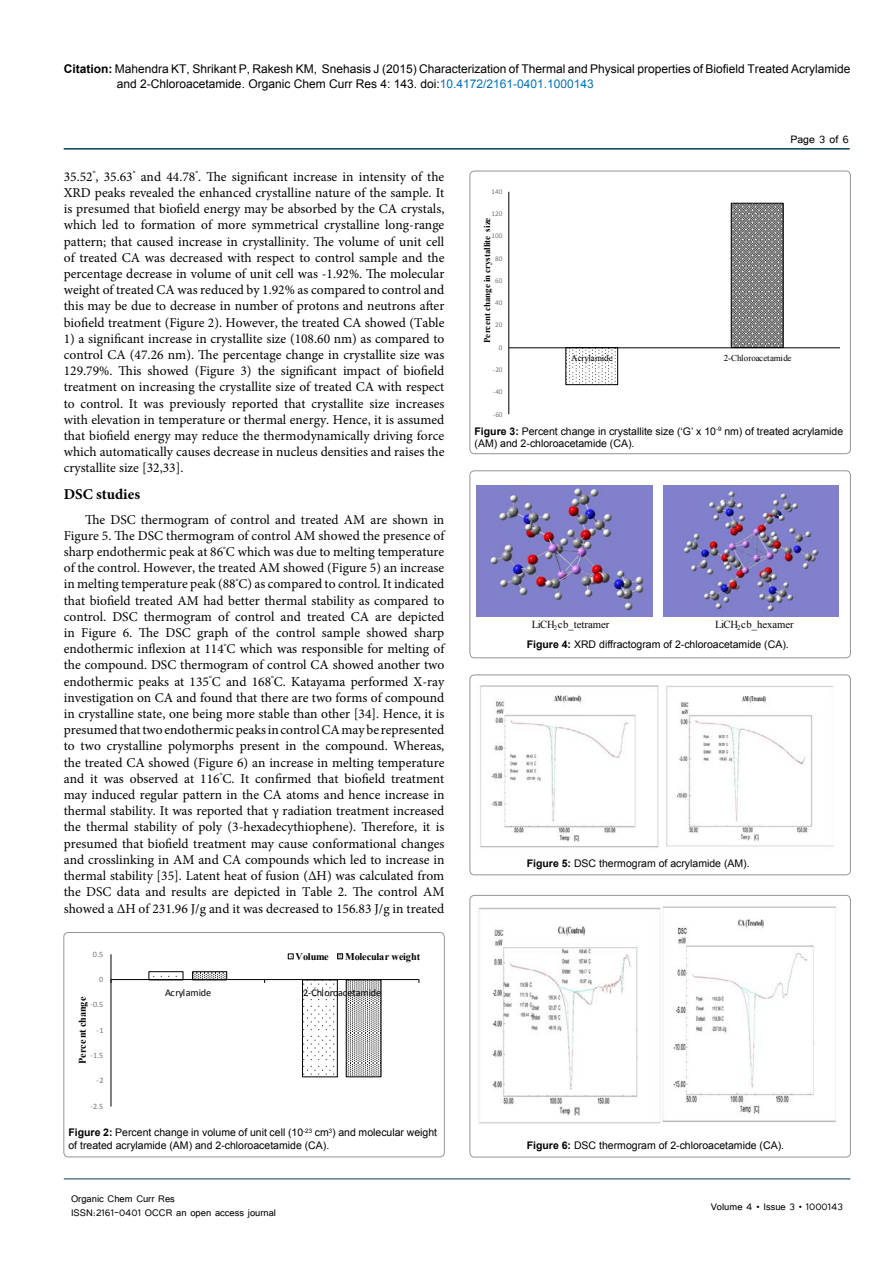
<style>
.page{position:relative;width:893px;height:1263px;background:#fff}
.page>*{position:absolute;margin:0;border:0;box-sizing:border-box;transform-origin:0 0}
.p2{font:700 15px "Minion Pro";color:#000}
.t1{font:13.5px/16.2px "Minion Pro";color:#000;text-align:justify}
.t2{font:13.5px "Tunga";color:#000}
.t3{font:12px/15px "Arial";color:#000}
.t4{font:12px/14.4px "Tunga";color:#000}
.t5{font:10.65px "Times New Roman";letter-spacing:-.015em;color:#020202}
.t6{font:10.5px/12.6px "Arial";color:#000}
.t7{font:700 10.2px "Times New Roman";letter-spacing:-.01em;color:#000}
.t8{font:10.2px "Calibri";letter-spacing:-.01em;color:#000}
.t9{font:700 9px "Times New Roman";letter-spacing:-.01em;color:#000}
.t10{font:9px "Times New Roman";letter-spacing:-.01em;color:#000}
.t11{font:8.25px "Calibri";color:#77787b}
.t12{font:7.2px "Calibri";letter-spacing:-.005em;color:#77787b}
.s1{font-weight:700}
.s2{color:#0072bc}
</style>
<div class="page">
<hr style="left:64px;top:148px;width:786px;height:2px;background:#004159">
<hr style="left:64px;top:1179px;width:786px;height:1px;background:#004159">
<hr style="left:111px;top:954px;width:1px;height:152px;background:#000">
<hr style="left:111px;top:979px;width:308px;height:1px;background:#000">
<svg style="left:148px;top:971px;width:234px;height:106px"></svg>
<svg style="left:288px;top:953px;width:6px;height:6px"></svg>
<svg style="left:337px;top:953px;width:6px;height:6px"></svg>
<div style="left:64px;top:932px;width:380px;height:225px;border:1px solid #939598;border-radius:4px"></div>
<svg style="left:569px;top:349px;width:47px;height:34px"></svg>
<div style="left:565px;top:347px;width:53px;height:38px;border:1px solid #000"></div>
<svg style="left:733px;top:205px;width:48px;height:141px;background:#878787"></svg>
<div style="left:731px;top:203px;width:52px;height:145px;border:1px solid #000"></div>
<hr style="left:508px;top:192px;width:1px;height:222px;background:#000">
<hr style="left:509px;top:347px;width:331px;height:1px;background:#000">
<div style="left:470px;top:171px;width:380px;height:283px;border:1px solid #939598;border-radius:4px"></div>
<img style="left:477px;top:485px;width:175px;height:131px">
<img style="left:664px;top:485px;width:175px;height:131px">
<div style="left:470px;top:471px;width:380px;height:187px;border:1px solid #939598;border-radius:4px"></div>
<img style="left:480px;top:685px;width:354px;height:163px">
<div style="left:470px;top:675px;width:380px;height:200px;border:1px solid #939598;border-radius:4px"></div>
<img style="left:478px;top:906px;width:359px;height:218px">
<div style="left:470px;top:895px;width:380px;height:262px;border:1px solid #939598;border-radius:4px"></div>
<p class="t3" style="left:117px;top:61px;width:735px;text-indent:-53px"><span class="s1">Citation:</span> Mahendra KT, Shrikant P, Rakesh KM, Snehasis J (2015) Characterization of Thermal and Physical properties of Biofield Treated Acrylamide and 2-Chloroacetamide. Organic Chem Curr Res 4: 143. doi:<span class="s2">10.4172/2161-0401.1000143</span></p>
<p class="t1" style="left:64px;top:168px;width:382px">35.52<sup>°</sup>, 35.63<sup>°</sup> and 44.78<sup>°</sup>. The significant increase in intensity of the XRD peaks revealed the enhanced crystalline nature of the sample. It is presumed that biofield energy may be absorbed by the CA crystals, which led to formation of more symmetrical crystalline long-range pattern; that caused increase in crystallinity. The volume of unit cell of treated CA was decreased with respect to control sample and the percentage decrease in volume of unit cell was -1.92%. The molecular weight of treated CA was reduced by 1.92% as compared to control and this may be due to decrease in number of protons and neutrons after biofield treatment (Figure 2). However, the treated CA showed (Table</p>
<p class="t1" style="left:64px;top:330px;width:382px">1) a significant increase in crystallite size (108.60 nm) as compared to control CA (47.26 nm). The percentage change in crystallite size was 129.79%. This showed (Figure 3) the significant impact of biofield treatment on increasing the crystallite size of treated CA with respect to control. It was previously reported that crystallite size increases with elevation in temperature or thermal energy. Hence, it is assumed that biofield energy may reduce the thermodynamically driving force which automatically causes decrease in nucleus densities and raises the crystallite size [32,33].</p>
<p class="p2" style="left:64px;top:484px;width:78px">DSC studies</p>
<p class="t1" style="left:64px;top:511px;width:382px;text-indent:21px">The DSC thermogram of control and treated AM are shown in Figure 5. The DSC thermogram of control AM showed the presence of sharp endothermic peak at 86<sup>°</sup>C which was due to melting temperature of the control. However, the treated AM showed (Figure 5) an increase in melting temperature peak (88<sup>°</sup>C) as compared to control. It indicated that biofield treated AM had better thermal stability as compared to control. DSC thermogram of control and treated CA are depicted in Figure 6. The DSC graph of the control sample showed sharp endothermic inflexion at 114<sup>°</sup>C which was responsible for melting of the compound. DSC thermogram of control CA showed another two endothermic peaks at 135<sup>°</sup>C and 168<sup>°</sup>C. Katayama performed X-ray investigation on CA and found that there are two forms of compound in crystalline state, one being more stable than other [34]. Hence, it is presumed that two endothermic peaks in control CA may be represented to two crystalline polymorphs present in the compound. Whereas, the treated CA showed (Figure 6) an increase in melting temperature and it was observed at 116<sup>°</sup>C. It confirmed that biofield treatment may induced regular pattern in the CA atoms and hence increase in thermal stability. It was reported that γ radiation treatment increased the thermal stability of poly (3-hexadecythiophene). Therefore, it is presumed that biofield treatment may cause conformational changes and crosslinking in AM and CA compounds which led to increase in thermal stability [35]. Latent heat of fusion (∆H) was calculated from the DSC data and results are depicted in Table 2. The control AM showed a ∆H of 231.96 J/g and it was decreased to 156.83 J/g in treated</p>
<p class="t11" style="left:93px;top:949px;width:12px">0.5</p>
<p class="t11" style="left:99px;top:974px;width:6px">0</p>
<p class="t7" style="left:75px;top:1064px;width:69px;rotate:-90deg">Percent change</p>
<p class="t11" style="left:90px;top:999px;width:15px">-0.5</p>
<p class="t11" style="left:97px;top:1025px;width:8px">-1</p>
<p class="t11" style="left:90px;top:1050px;width:15px">-1.5</p>
<p class="t11" style="left:97px;top:1075px;width:8px">-2</p>
<p class="t11" style="left:90px;top:1101px;width:15px">-2.5</p>
<p class="t7" style="left:296px;top:949px;width:35px">Volume</p>
<p class="t7" style="left:345px;top:949px;width:77px">Molecular weight</p>
<p class="t8" style="left:165px;top:986px;width:48px">Acrylamide</p>
<p class="t8" style="left:303px;top:986px;width:80px">2-Chloroacetamide</p>
<p class="t6" style="left:68px;top:1126px;width:370px"><span class="s1">Figure 2:</span> Percent change in volume of unit cell (10<sup>-23</sup> cm<sup>3</sup>) and molecular weight of treated acrylamide (AM) and 2-chloroacetamide (CA).</p>
<p class="t4" style="left:71px;top:1190px;width:207px">Organic Chem Curr Res<br>ISSN:2161-0401 OCCR an open access journal</p>
<p class="t12" style="left:491px;top:187px;width:12px">140</p>
<p class="t12" style="left:491px;top:209px;width:12px">120</p>
<p class="t9" style="left:481px;top:343px;width:127px;rotate:-90deg">Percent change in crystallite size</p>
<p class="t12" style="left:491px;top:231px;width:12px">100</p>
<p class="t12" style="left:495px;top:254px;width:9px">80</p>
<p class="t12" style="left:495px;top:276px;width:9px">60</p>
<p class="t12" style="left:495px;top:298px;width:9px">40</p>
<p class="t12" style="left:495px;top:320px;width:9px">20</p>
<p class="t12" style="left:499px;top:343px;width:5px">0</p>
<p class="t12" style="left:493px;top:365px;width:11px">-20</p>
<p class="t12" style="left:493px;top:387px;width:11px">-40</p>
<p class="t12" style="left:493px;top:410px;width:11px">-60</p>
<p class="t2" style="left:790px;top:131px;width:60px">Page 3 of 6</p>
<p class="t10" style="left:571px;top:352px;width:43px">Acrylamide</p>
<p class="t10" style="left:724px;top:352px;width:69px">2-Chloroacetamide</p>
<p class="t6" style="left:475px;top:425px;width:370px"><span class="s1">Figure 3:</span> Percent change in crystallite size (‘G’ x 10<sup>-9</sup> nm) of treated acrylamide (AM) and 2-chloroacetamide (CA).</p>
<p class="t5" style="left:532px;top:617px;width:79px">LiCH<sub>2</sub>cb_tetramer</p>
<p class="t5" style="left:715px;top:617px;width:80px">LiCH<sub>2</sub>cb_hexamer</p>
<p class="t6" style="left:527px;top:638px;width:263px"><span class="s1">Figure 4:</span> XRD diffractogram of 2-chloroacetamide (CA).</p>
<p class="t6" style="left:527px;top:857px;width:224px"><span class="s1">Figure 5:</span> DSC thermogram of acrylamide (AM).</p>
<p class="t6" style="left:527px;top:1139px;width:259px"><span class="s1">Figure 6:</span> DSC thermogram of 2-chloroacetamide (CA).</p>
<p class="t4" style="left:711px;top:1199px;width:134px">Volume 4 • Issue 3 • 1000143</p>
</div>
